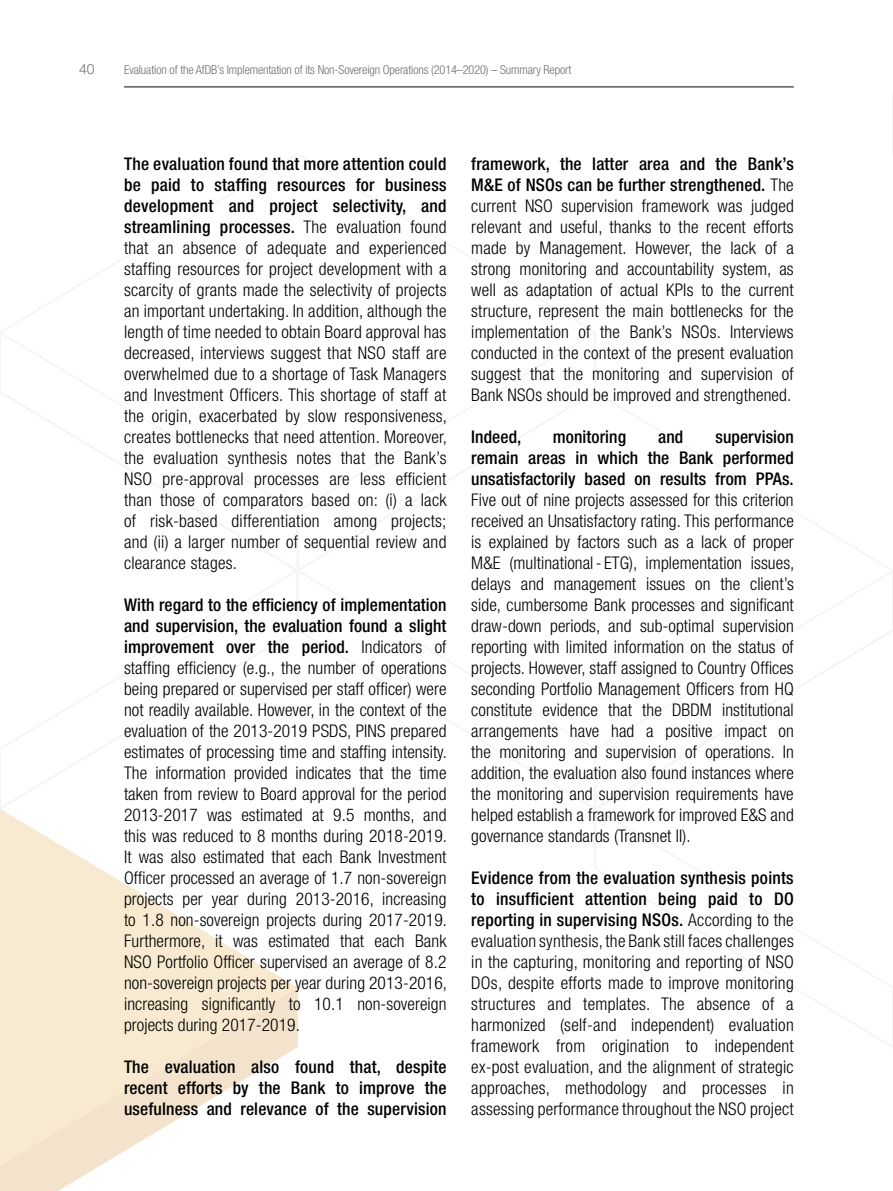
<style>
.page{position:relative;width:893px;height:1191px;background:#fff}
.page>*{position:absolute;margin:0;border:0;box-sizing:border-box;transform-origin:0 0}
.Plain_text{font:300 condensed 17.5px/21px "Helvetica Neue LT Std";letter-spacing:.01em;color:#000;text-align:justify}
.Plain_text-2{font:500 condensed 17.5px/21px "Helvetica Neue LT Std";letter-spacing:.01em;color:#000;text-align:justify}
.t1{font:300 14px "Helvetica Neue LT Std";color:#6e6e6e}
.t2{font:300 condensed 12.25px "Helvetica Neue LT Std";letter-spacing:-.01em;color:#6e6e6e}
.s1{font-weight:500}
</style>
<div class="page">
<svg style="left:0;top:811px;width:296px;height:176px;fill:#f8ead0"></svg>
<svg style="left:0;top:987px;width:298px;height:204px;fill:#f8ead0"></svg>
<svg style="left:0;top:1158px;width:1px;height:33px"></svg>
<hr style="left:124px;top:86px;width:670px;height:2px;background:#6e6e6e">
<p class="t1" style="left:79px;top:61px;width:17px">40</p>
<p class="t2" style="left:124px;top:63px;width:449px">Evaluation of the AfDB’s Implementation of its Non‑Sovereign Operations (2014–2020) – Summary Report</p>
<p class="Plain_text" style="left:124px;top:153px;width:325px"><span class="s1">The evaluation found that more attention could be paid to staffing resources for business development and project selectivity, and streamlining processes.</span> The evaluation found that an absence of adequate and experienced staffing resources for project development with a scarcity of grants made the selectivity of projects an important undertaking. In addition, although the length of time needed to obtain Board approval has decreased, interviews suggest that NSO staff are overwhelmed due to a shortage of Task Managers and Investment Officers. This shortage of staff at the origin, exacerbated by slow responsiveness, creates bottlenecks that need attention. Moreover, the evaluation synthesis notes that the Bank’s NSO pre-approval processes are less efficient than those of comparators based on: (i) a lack of risk‑based differentiation among projects; and (ii) a larger number of sequential review and clearance stages.</p>
<p class="Plain_text" style="left:124px;top:594px;width:325px"><span class="s1">With regard to the efficiency of implementation and supervision, the evaluation found a slight improvement over the period.</span> Indicators of staffing efficiency (e.g., the number of operations being prepared or supervised per staff officer) were not readily available. However, in the context of the evaluation of the 2013‑2019 PSDS, PINS prepared estimates of processing time and staffing intensity.<br>The information provided indicates that the time taken from review to Board approval for the period 2013‑2017 was estimated at 9.5 months, and this was reduced to 8 months during 2018‑2019.<br>It was also estimated that each Bank Investment Officer processed an average of 1.7 non-sovereign projects per year during 2013‑2016, increasing to 1.8 non‑sovereign projects during 2017‑2019.<br>Furthermore, it was estimated that each Bank NSO Portfolio Officer supervised an average of 8.2 non‑sovereign projects per year during 2013‑2016, increasing significantly to 10.1 non‑sovereign projects during 2017‑2019.</p>
<p class="Plain_text-2" style="left:124px;top:1056px;width:324px">The evaluation also found that, despite recent efforts by the Bank to improve the usefulness and relevance of the supervision</p>
<p class="Plain_text" style="left:471px;top:153px;width:324px"><span class="s1">framework, the latter area and the Bank’s M&amp;E of NSOs can be further strengthened.</span> The current NSO supervision framework was judged relevant and useful, thanks to the recent efforts made by Management. However, the lack of a strong monitoring and accountability system, as well as adaptation of actual KPIs to the current structure, represent the main bottlenecks for the implementation of the Bank’s NSOs. Interviews conducted in the context of the present evaluation suggest that the monitoring and supervision of Bank NSOs should be improved and strengthened.</p>
<p class="Plain_text-2" style="left:471px;top:426px;width:52px">Indeed,</p>
<p class="Plain_text-2" style="left:553px;top:426px;width:75px">monitoring</p>
<p class="Plain_text-2" style="left:658px;top:426px;width:27px">and</p>
<p class="Plain_text" style="left:471px;top:426px;width:325px;text-indent:244px"><span class="s1">supervision remain areas in which the Bank performed unsatisfactorily based on results from PPAs.<br></span>Five out of nine projects assessed for this criterion received an Unsatisfactory rating. This performance is explained by factors such as a lack of proper M&amp;E (multinational- ETG), implementation issues, delays and management issues on the client’s side, cumbersome Bank processes and significant draw-down periods, and sub-optimal supervision reporting with limited information on the status of projects. However, staff assigned to Country Offices seconding Portfolio Management Officers from HQ constitute evidence that the DBDM institutional arrangements have had a positive impact on the monitoring and supervision of operations. In addition, the evaluation also found instances where the monitoring and supervision requirements have helped establish a framework for improved E&amp;S and governance standards (Transnet II).</p>
<p class="Plain_text" style="left:471px;top:867px;width:324px"><span class="s1">Evidence from the evaluation synthesis points to insufficient attention being paid to DO reporting in supervising NSOs.</span> According to the evaluation synthesis, the Bank still faces challenges in the capturing, monitoring and reporting of NSO DOs, despite efforts made to improve monitoring structures and templates. The absence of a harmonized (self‑and independent) evaluation framework from origination to independent ex‑post evaluation, and the alignment of strategic approaches, methodology and processes in assessing performance throughout the NSO project</p>
</div>
